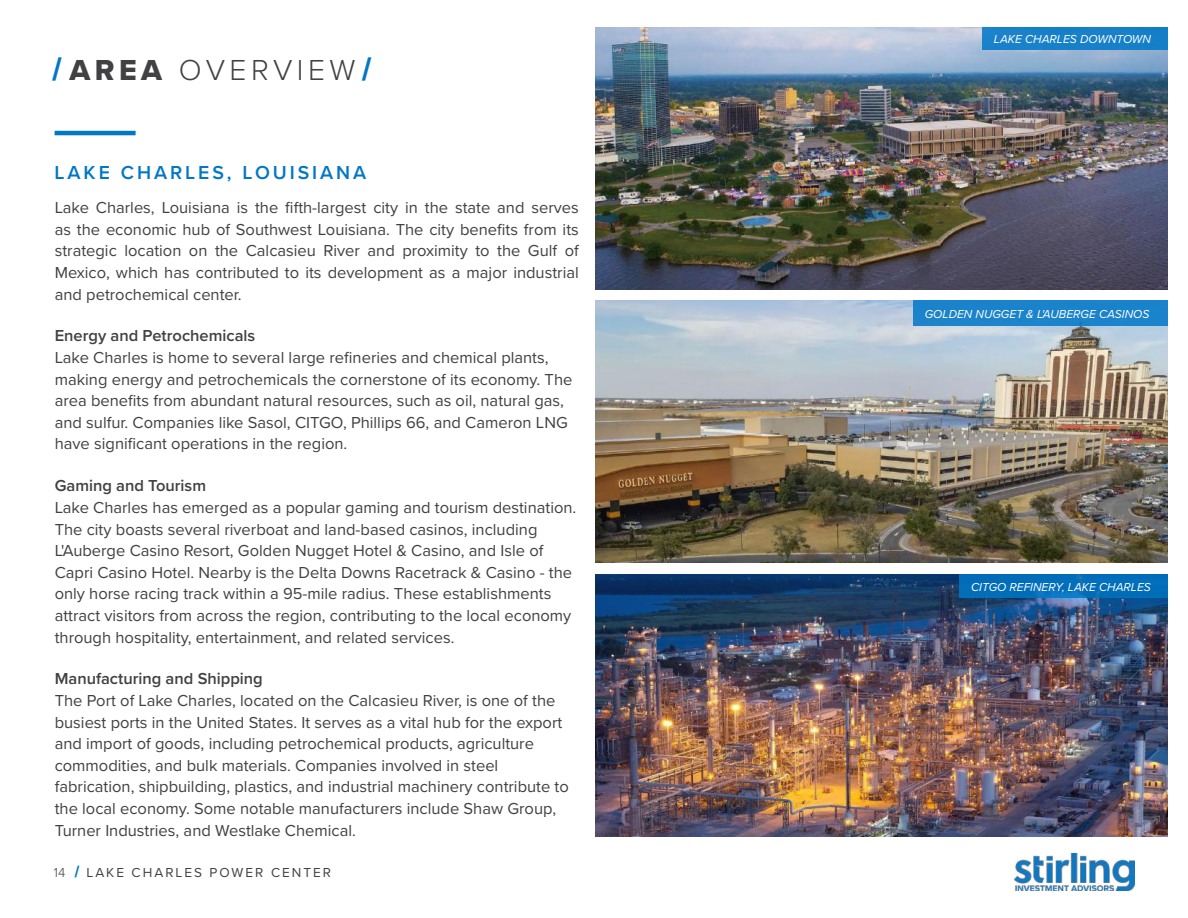
<style>
.page{position:relative;width:1188px;height:918px;background:#fff}
.page>*{position:absolute;margin:0;border:0;box-sizing:border-box;transform-origin:0 0}
.t1{font:300 30px "Proxima Nova";letter-spacing:.15em;color:#414042}
.t2{font:600 19.5px "Proxima Nova";letter-spacing:.15em;color:#0077c7}
.t3{font:16.5px/21.6px "Proxima Nova";color:#414042}
.t4{font:600 16.5px "Proxima Nova";color:#414042}
.t5{font:13.5px "Proxima Nova";letter-spacing:.15em;color:#414042}
.t6{font:italic 12px "Proxima Nova";color:#fff}
.s1{font-family:"Proxima Nova Extrabld";font-weight:400;font-style:italic;font-size:33px;color:#0077c7}
.s2{font-family:"Proxima Nova Extrabld";font-weight:400}
.s3{font-weight:300}
.s4{font-family:"Proxima Nova Extrabld";font-style:italic;font-size:16.5px;color:#0077c7}
</style>
<div class="page">
<hr style="left:55px;top:131px;width:81px;height:4px;background:#0077c7">
<img style="left:595px;top:27px;width:572px;height:262px">
<img style="left:595px;top:300px;width:572px;height:263px">
<img style="left:595px;top:575px;width:572px;height:262px">
<div style="left:982px;top:27px;width:185px;height:23px;background:#1780c9"></div>
<div style="left:913px;top:300px;width:254px;height:26px;background:#1b83cb"></div>
<div style="left:959px;top:575px;width:208px;height:23px;background:#016eb8"></div>
<img style="left:1014px;top:853px;width:121px;height:38px">
<h1 class="t1" style="left:51px;top:48px;width:331px"><span class="s1">|</span><span class="s2">AREA</span> OVERVIEW<span class="s1">|</span></h1>
<p class="t2" style="left:55px;top:158px;width:313px">LAKE CHARLES, LOUISIANA</p>
<p class="t3" style="left:55px;top:196px;width:526px;text-align:justify">Lake Charles, Louisiana is the fifth-largest city in the state and serves as the economic hub of Southwest Louisiana. The city benefits from its strategic location on the Calcasieu River and proximity to the Gulf of Mexico, which has contributed to its development as a major industrial and petrochemical center.</p>
<p class="t4" style="left:55px;top:324px;width:202px">Energy and Petrochemicals</p>
<p class="t3" style="left:55px;top:346px;width:519px">Lake Charles is home to several large refineries and chemical plants, making energy and petrochemicals the cornerstone of its economy. The area benefits from abundant natural resources, such as oil, natural gas, and sulfur. Companies like Sasol, CITGO, Phillips 66, and Cameron LNG have significant operations in the region.</p>
<p class="t4" style="left:55px;top:474px;width:153px">Gaming and Tourism</p>
<p class="t3" style="left:55px;top:496px;width:523px">Lake Charles has emerged as a popular gaming and tourism destination.<br>The city boasts several riverboat and land-based casinos, including L'Auberge Casino Resort, Golden Nugget Hotel &amp; Casino, and Isle of Capri Casino Hotel. Nearby is the Delta Downs Racetrack &amp; Casino - the only horse racing track within a 95-mile radius. These establishments attract visitors from across the region, contributing to the local economy through hospitality, entertainment, and related services.</p>
<p class="t4" style="left:55px;top:667px;width:210px">Manufacturing and Shipping</p>
<p class="t3" style="left:55px;top:689px;width:516px">The Port of Lake Charles, located on the Calcasieu River, is one of the busiest ports in the United States. It serves as a vital hub for the export and import of goods, including petrochemical products, agriculture commodities, and bulk materials. Companies involved in steel fabrication, shipbuilding, plastics, and industrial machinery contribute to the local economy. Some notable manufacturers include Shaw Group, Turner Industries, and Westlake Chemical.</p>
<p class="t5" style="left:54px;top:862px;width:279px"><span class="s3">14</span> <span class="s4">|</span> LAKE CHARLES POWER CENTER</p>
<p class="t6" style="left:994px;top:30px;width:159px">LAKE CHARLES DOWNTOWN</p>
<p class="t6" style="left:925px;top:305px;width:226px">GOLDEN NUGGET &amp; L'AUBERGE CASINOS</p>
<p class="t6" style="left:971px;top:578px;width:181px">CITGO REFINERY, LAKE CHARLES</p>
</div>
